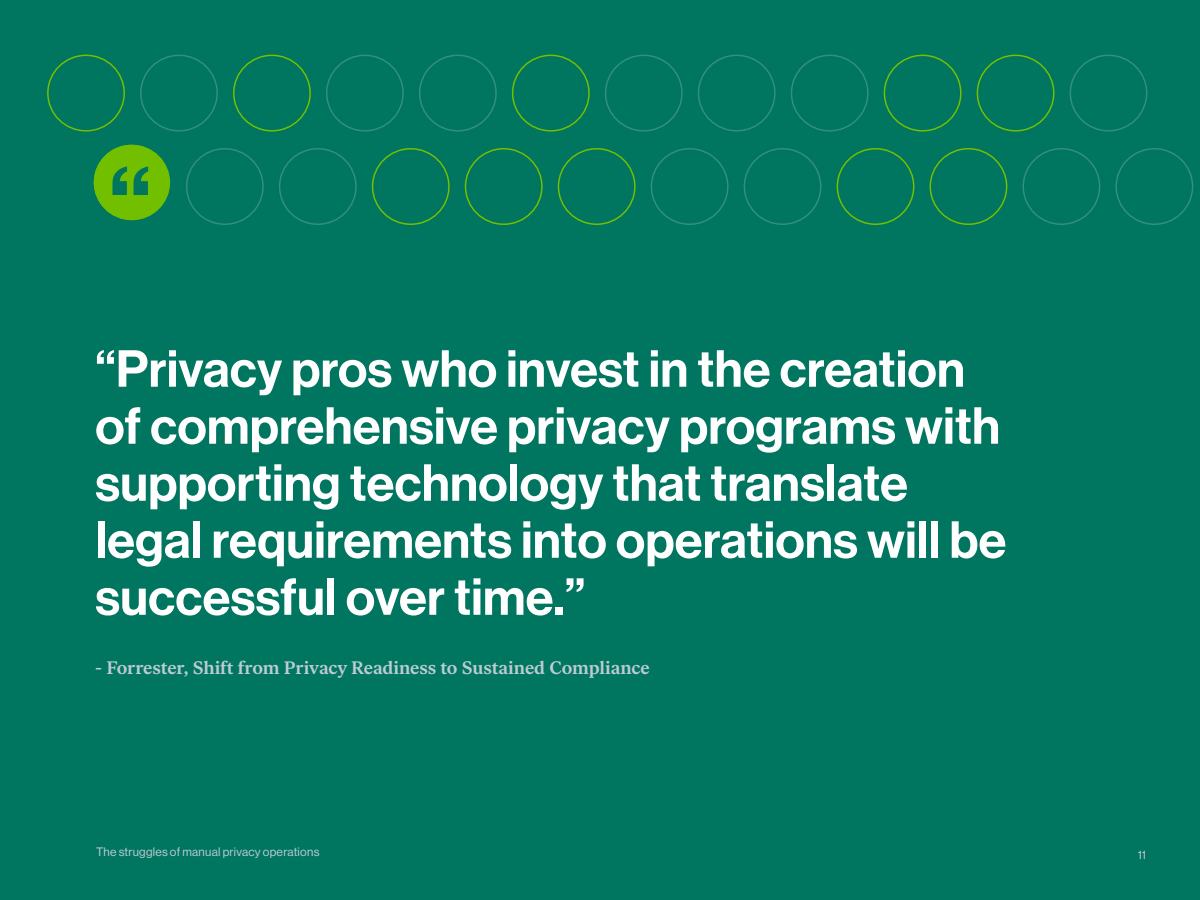
<style>
.page{position:relative;width:1200px;height:900px;background:#00755f}
.page>*{position:absolute;margin:0;border:0;box-sizing:border-box;transform-origin:0 0}
.t1{font:500 51px/57px "Haas Grot Disp 65";letter-spacing:.005em;color:#fff}
.t2{font:600 18px "Ivar Text";color:#bdccd4}
.t3{font:12px "Haas Grot Disp 55 Roman";letter-spacing:.025em;color:#bdccd4}
.s1{font-weight:500}
</style>
<div class="page">
<svg style="left:186px;top:148px;width:1008px;height:77px"></svg>
<svg style="left:371px;top:148px;width:637px;height:77px"></svg>
<svg style="left:1069px;top:54px;width:79px;height:78px"></svg>
<div style="left:47px;top:55px;width:78px;height:77px;border:2px solid #73bf00;border-radius:50%"></div>
<div style="left:140px;top:55px;width:78px;height:77px;border:2px solid #fff;border-radius:50%"></div>
<svg style="left:233px;top:54px;width:822px;height:78px"></svg>
<svg style="left:94px;top:145px;width:75px;height:75px"></svg>
<p class="t1" style="left:95px;top:341px;width:913px">“Privacy pros who invest in the creation of comprehensive privacy programs with supporting technology that translate legal requirements into operations will be successful over time.”</p>
<p class="t2" style="left:95px;top:657px;width:556px"><span class="s1">-</span> Forrester, Shift from Privacy Readiness to Sustained Compliance</p>
<p class="t3" style="left:96px;top:846px;width:225px">The struggles of manual privacy operations</p>
<p class="t3" style="left:1138px;top:848px;width:10px">11</p>
</div>
